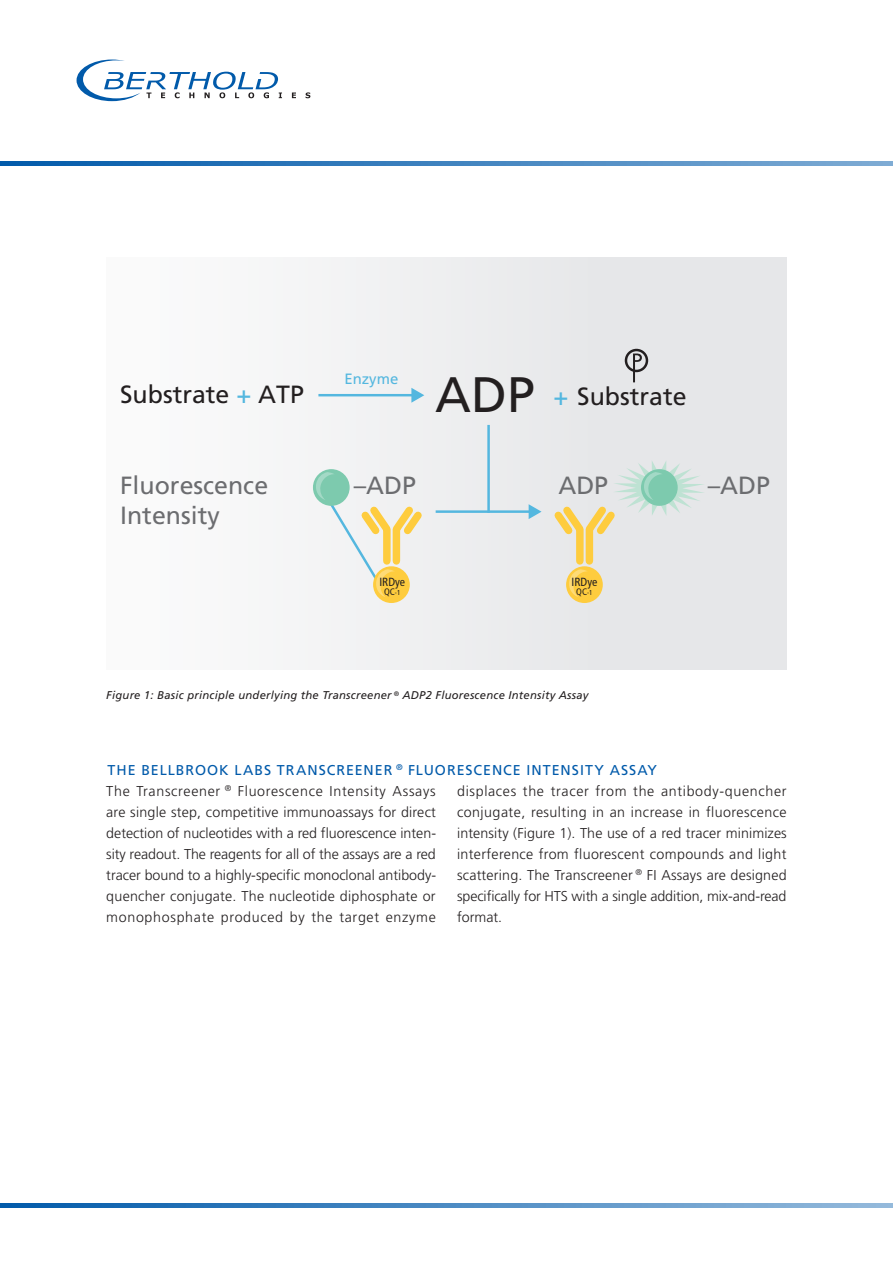
<style>
.page{position:relative;width:893px;height:1263px;background:#fff}
.page>*{position:absolute;margin:0;border:0;box-sizing:border-box;transform-origin:0 0}
.t1{font:49.8px "Frutiger LT";color:#231f20}
.t2{font:24.9px "Frutiger LT";color:#6c6d70}
.t3{font:24.9px "Frutiger LT";color:#231f20}
.t4{font:15px "Frutiger LT";color:#54b7df}
.t5{font:300 14.25px/21px "Frutiger LT";letter-spacing:.025em;color:#231f20}
.t6{font:condensed 11.85px "Frutiger";color:#231f20}
.t7{font:italic 11.25px "Frutiger LT";letter-spacing:.02em;color:#231f20}
.t8{font:condensed 9.45px "Frutiger";color:#231f20}
.s1{color:#54b7df}
.s2{font-size:7.05px}
.s3{font-weight:400;color:#015aaa}
</style>
<div class="page">
<div style="left:106px;top:257px;width:681px;height:413px;background:#eeeff0"></div>
<div style="left:313px;top:469px;width:37px;height:37px;background:#7dcaae;border-radius:50%"></div>
<div style="left:566px;top:566px;width:37px;height:37px;background:#fecc3e;border-radius:50%"></div>
<hr style="left:318px;top:394px;width:96px;height:2px;background:#54b7df">
<svg style="left:411px;top:388px;width:13px;height:15px"></svg>
<hr style="left:436px;top:510px;width:95px;height:3px;background:#54b7df">
<svg style="left:529px;top:504px;width:12px;height:15px"></svg>
<hr style="left:487px;top:425px;width:3px;height:88px;background:#54b7df">
<svg style="left:554px;top:460px;width:151px;height:137px"></svg>
<div style="left:373px;top:566px;width:37px;height:37px;background:#fecc3e;border-radius:50%"></div>
<svg style="left:316px;top:472px;width:106px;height:125px"></svg>
<svg style="left:633px;top:353px;width:9px;height:29px"></svg>
<div style="left:625px;top:349px;width:23px;height:23px;border:2px solid #231f20;border-radius:50%"></div>
<svg style="left:292px;top:93px;width:4px;height:5px"></svg>
<svg style="left:306px;top:92px;width:4px;height:6px"></svg>
<svg style="left:77px;top:60px;width:205px;height:41px"></svg>
<svg style="left:0;top:162px;width:893px;height:4px"></svg>
<svg style="left:0;top:1203px;width:893px;height:5px"></svg>
<p class="t4" style="left:344px;top:370px;width:55px">Enzyme</p>
<h1 class="t1" style="left:435px;top:365px;width:101px">ADP</h1>
<h2 class="t3" style="left:120px;top:380px;width:185px">Substrate <span class="s1">+</span> ATP</h2>
<h2 class="t3" style="left:553px;top:382px;width:135px"><span class="s1">+</span> Substrate</h2>
<h2 class="t2" style="left:120px;top:471px;width:150px">Fluorescence</h2>
<h2 class="t2" style="left:354px;top:471px;width:64px">–ADP</h2>
<h2 class="t2" style="left:558px;top:471px;width:51px">ADP</h2>
<h2 class="t2" style="left:120px;top:501px;width:101px">Intensity</h2>
<p class="t6" style="left:379px;top:575px;width:27px">IRDye</p>
<p class="t8" style="left:384px;top:586px;width:18px">QC<span class="s2">-1</span></p>
<p class="t6" style="left:572px;top:575px;width:27px">IRDye</p>
<p class="t8" style="left:576px;top:586px;width:18px">QC<span class="s2">-1</span></p>
<h2 class="t2" style="left:708px;top:471px;width:64px">–ADP</h2>
<p class="t7" style="left:106px;top:689px;width:484px">Figure 1: Basic principle underlying the Transcreener <sup>®</sup> ADP2 Fluorescence Intensity Assay</p>
<p class="t5" style="left:457px;top:760px;width:331px;text-indent:-350px"><span class="s3">THE BELLBROOK LABS TRANSCREENER</span> <sup>®</sup> <span class="s3">FLUORESCENCE INTENSITY ASSAY<br></span>displaces the tracer from the antibody-quencher conjugate, resulting in an increase in fluorescence intensity (Figure 1). The use of a red tracer minimizes interference from fluorescent compounds and light scattering. The Transcreener <sup>®</sup> FI Assays are designed specifically for HTS with a single addition, mix-and-read format.</p>
<p class="t5" style="left:106px;top:781px;width:331px;text-align:justify">The Transcreener <sup>®</sup> Fluorescence Intensity Assays are single step, competitive immunoassays for direct detection of nucleotides with a red fluorescence inten&shy;sity readout. The reagents for all of the assays are a red tracer bound to a highly-specific monoclonal antibody&shy;quencher conjugate. The nucleotide diphosphate or monophosphate produced by the target enzyme</p>
</div>
